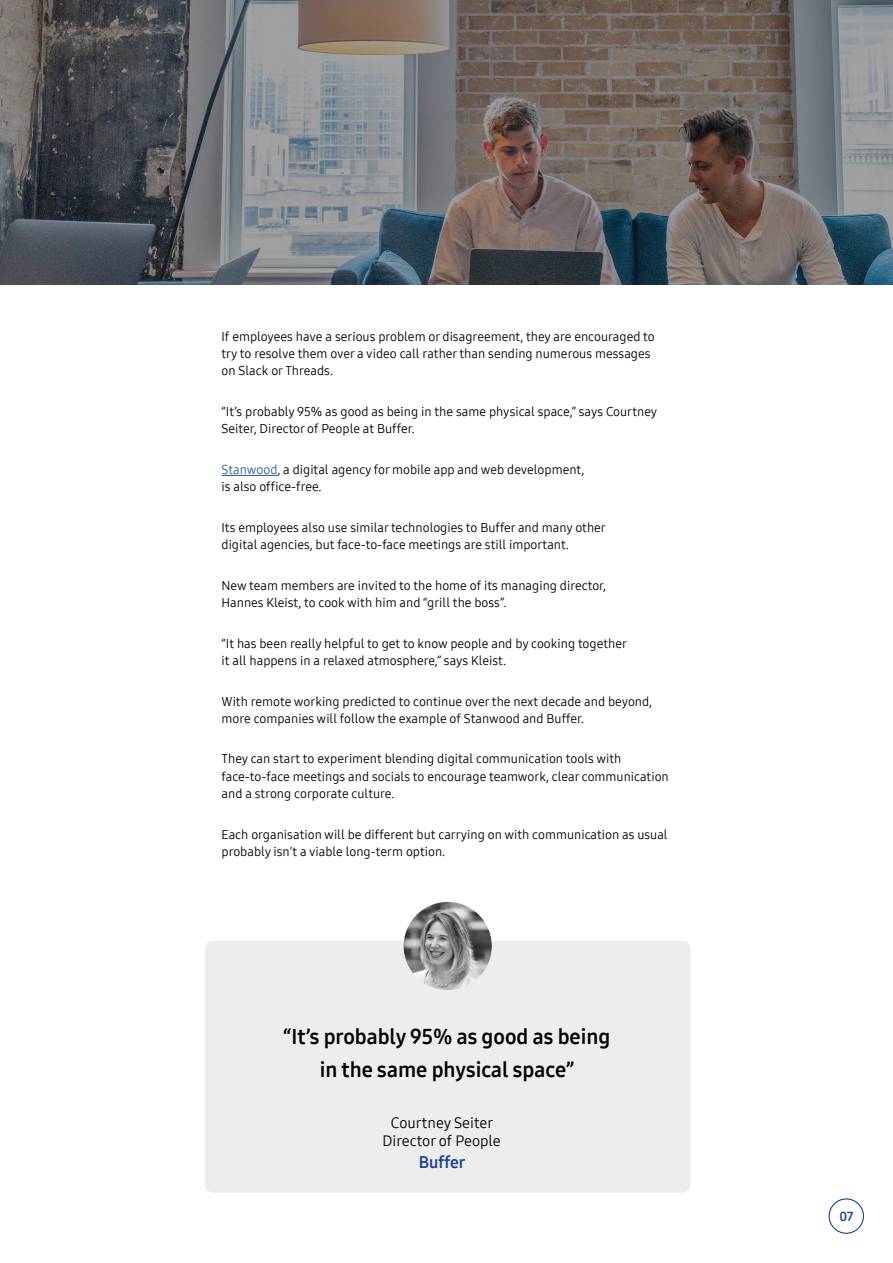
<style>
.page{position:relative;width:893px;height:1263px;background:#fff}
.page>*{position:absolute;margin:0;border:0;box-sizing:border-box;transform-origin:0 0}
.t1{font:21px/33px "Samsung One 700";color:#000;text-align:center}
.t2{font:16.5px "Samsung One 700";color:#164194}
.t3{font:15px/18px "Samsung One 400";color:#000;text-align:center}
.t4{font:12.75px/17.2px "Samsung One 400";color:#000}
.t5{font:12.75px "Samsung One 700";color:#164194}
.s1{color:#275b9b}
</style>
<div class="page">
<div style="left:829px;top:1198px;width:35px;height:36px;border:1px solid #164194;border-radius:50%"></div>
<img style="left:0;top:0;width:893px;height:285px">
<div style="left:205px;top:941px;width:486px;height:252px;background:#ededed;border-radius:9px"></div>
<img style="left:404px;top:902px;width:88px;height:88px;border-radius:44px">
<hr style="left:222px;top:475px;width:55px;height:1px;background:#275b9b">
<p class="t4" style="left:222px;top:328px;width:435px">If employees have a serious problem or disagreement, they are encouraged to try to resolve them over a video call rather than sending numerous messages on Slack or Threads.</p>
<p class="t4" style="left:222px;top:403px;width:437px">“It’s probably 95% as good as being in the same physical space,” says Courtney<br>Seiter, Director of People at Buffer.</p>
<p class="t4" style="left:222px;top:461px;width:364px"><span class="s1">Stanwood</span>, a digital agency for mobile app and web development, is also office-free.</p>
<p class="t4" style="left:222px;top:519px;width:386px">Its employees also use similar technologies to Buffer and many other digital agencies, but face-to-face meetings are still important.</p>
<p class="t4" style="left:222px;top:576px;width:386px">New team members are invited to the home of its managing director,<br>Hannes Kleist, to cook with him and “grill the boss”.</p>
<p class="t4" style="left:222px;top:634px;width:407px">“It has been really helpful to get to know people and by cooking together it all happens in a relaxed atmosphere,” says Kleist.</p>
<p class="t4" style="left:222px;top:692px;width:432px">With remote working predicted to continue over the next decade and beyond, more companies will follow the example of Stanwood and Buffer.</p>
<p class="t4" style="left:222px;top:750px;width:449px">They can start to experiment blending digital communication tools with face-to-face meetings and socials to encourage teamwork, clear communication and a strong corporate culture.</p>
<p class="t4" style="left:222px;top:825px;width:448px">Each organisation will be different but carrying on with communication as usual probably isn’t a viable long-term option.</p>
<h1 class="t1" style="left:283px;top:1020px;width:329px">“It’s probably 95% as good as being in the same physical space”</h1>
<p class="t3" style="left:382px;top:1114px;width:120px">Courtney Seiter<br>Director of People</p>
<p class="t2" style="left:419px;top:1151px;width:48px">Buffer</p>
<p class="t5" style="left:839px;top:1207px;width:15px">07</p>
</div>
